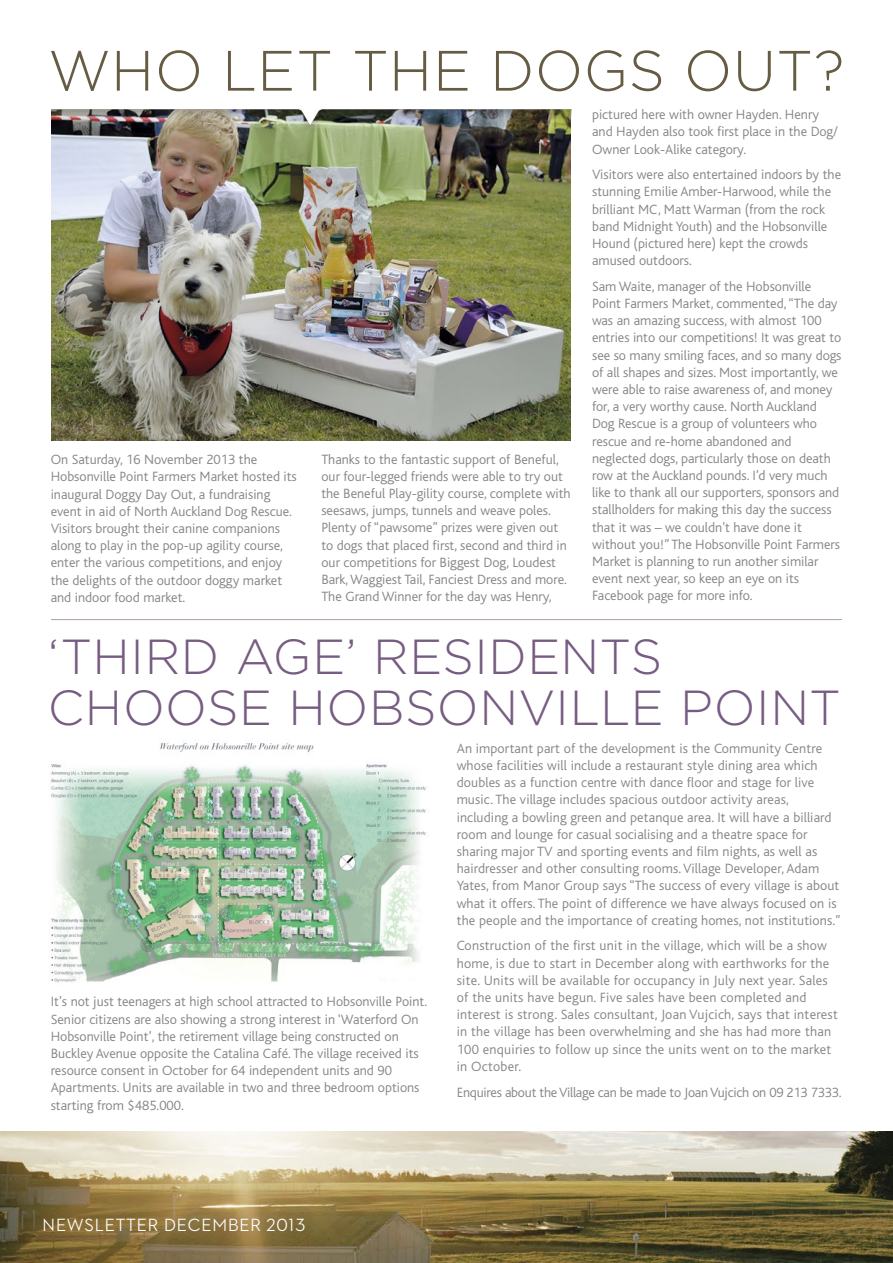
<style>
.page{position:relative;width:893px;height:1263px;background:#fff}
.page>*{position:absolute;margin:0;border:0;box-sizing:border-box;transform-origin:0 0}
.t1{font:300 56.85px "Gotham";letter-spacing:.005em;color:#665b43}
.t2{font:300 49.2px/51.6px "Gotham";letter-spacing:.015em;color:#775c82}
.t3{font:500 18px "Neutraface 2 Display";letter-spacing:.05em;color:#fff}
.t4{font:300 14.1px/17.2px "Bliss";color:#868686}
.t5{font:300 14.1px "Bliss";letter-spacing:-.02em;color:#868686}
</style>
<div class="page">
<img style="left:0;top:1131px;width:893px;height:132px">
<hr style="left:51px;top:619px;width:791px;height:1px;background:#ada099">
<img style="left:51px;top:742px;width:375px;height:241px">
<img style="left:51px;top:151px;width:520px;height:289px">
<img style="left:51px;top:109px;width:520px;height:42px">
<h1 class="t1" style="left:48px;top:35px;width:798px">WHO LET THE DOGS OUT?</h1>
<p class="t4" style="left:51px;top:451px;width:248px">On Saturday, 16 November 2013 the Hobsonville Point Farmers Market hosted its inaugural Doggy Day Out, a fundraising event in aid of North Auckland Dog Rescue.<br>Visitors brought their canine companions along to play in the pop-up agility course, enter the various competitions, and enjoy the delights of the outdoor doggy market and indoor food market.</p>
<p class="t4" style="left:321px;top:451px;width:251px">Thanks to the fantastic support of Beneful, our four-legged friends were able to try out the Beneful Play-gility course, complete with seesaws, jumps, tunnels and weave poles.<br>Plenty of “pawsome” prizes were given out to dogs that placed first, second and third in our competitions for Biggest Dog, Loudest Bark, Waggiest Tail, Fanciest Dress and more.<br>The Grand Winner for the day was Henry,</p>
<p class="t4" style="left:592px;top:106px;width:248px">pictured here with owner Hayden. Henry and Hayden also took first place in the Dog/<br>Owner Look-Alike category.</p>
<p class="t4" style="left:592px;top:166px;width:251px">Visitors were also entertained indoors by the stunning Emilie Amber-Harwood, while the brilliant MC, Matt Warman (from the rock band Midnight Youth) and the Hobsonville Hound (pictured here) kept the crowds amused outdoors.</p>
<p class="t4" style="left:592px;top:278px;width:251px">Sam Waite, manager of the Hobsonville Point Farmers Market, commented, “The day was an amazing success, with almost 100 entries into our competitions! It was great to see so many smiling faces, and so many dogs of all shapes and sizes. Most importantly, we were able to raise awareness of, and money for, a very worthy cause. North Auckland Dog Rescue is a group of volunteers who rescue and re-home abandoned and neglected dogs, particularly those on death row at the Auckland pounds. I’d very much like to thank all our supporters, sponsors and stallholders for making this day the success that it was – we couldn’t have done it without you!” The Hobsonville Point Farmers Market is planning to run another similar event next year, so keep an eye on its Facebook page for more info.</p>
<h2 class="t2" style="left:48px;top:629px;width:795px">‘THIRD AGE’ RESIDENTS<br>CHOOSE HOBSONVILLE POINT</h2>
<p class="t4" style="left:51px;top:993px;width:378px">It’s not just teenagers at high school attracted to Hobsonville Point.<br>Senior citizens are also showing a strong interest in ‘Waterford On Hobsonville Point’, the retirement village being constructed on Buckley Avenue opposite the Catalina Café. The village received its resource consent in October for 64 independent units and 90<br>Apartments. Units are available in two and three bedroom options starting from $485.000.</p>
<p class="t4" style="left:457px;top:740px;width:385px">An important part of the development is the Community Centre whose facilities will include a restaurant style dining area which doubles as a function centre with dance floor and stage for live music. The village includes spacious outdoor activity areas, including a bowling green and petanque area. It will have a billiard room and lounge for casual socialising and a theatre space for sharing major TV and sporting events and film nights, as well as hairdresser and other consulting rooms. Village Developer, Adam Yates, from Manor Group says “The success of every village is about what it offers. The point of difference we have always focused on is the people and the importance of creating homes, not institutions.”</p>
<p class="t4" style="left:457px;top:937px;width:383px">Construction of the first unit in the village, which will be a show home, is due to start in December along with earthworks for the site. Units will be available for occupancy in July next year. Sales of the units have begun. Five sales have been completed and interest is strong. Sales consultant, Joan Vujcich, says that interest in the village has been overwhelming and she has had more than 100 enquiries to follow up since the units went on to the market in October.</p>
<p class="t5" style="left:457px;top:1084px;width:386px">Enquires about the Village can be made to Joan Vujcich on 09 213 7333.</p>
<p class="t3" style="left:43px;top:1215px;width:264px">NEWSLETTER DECEMBER 2013</p>
</div>
